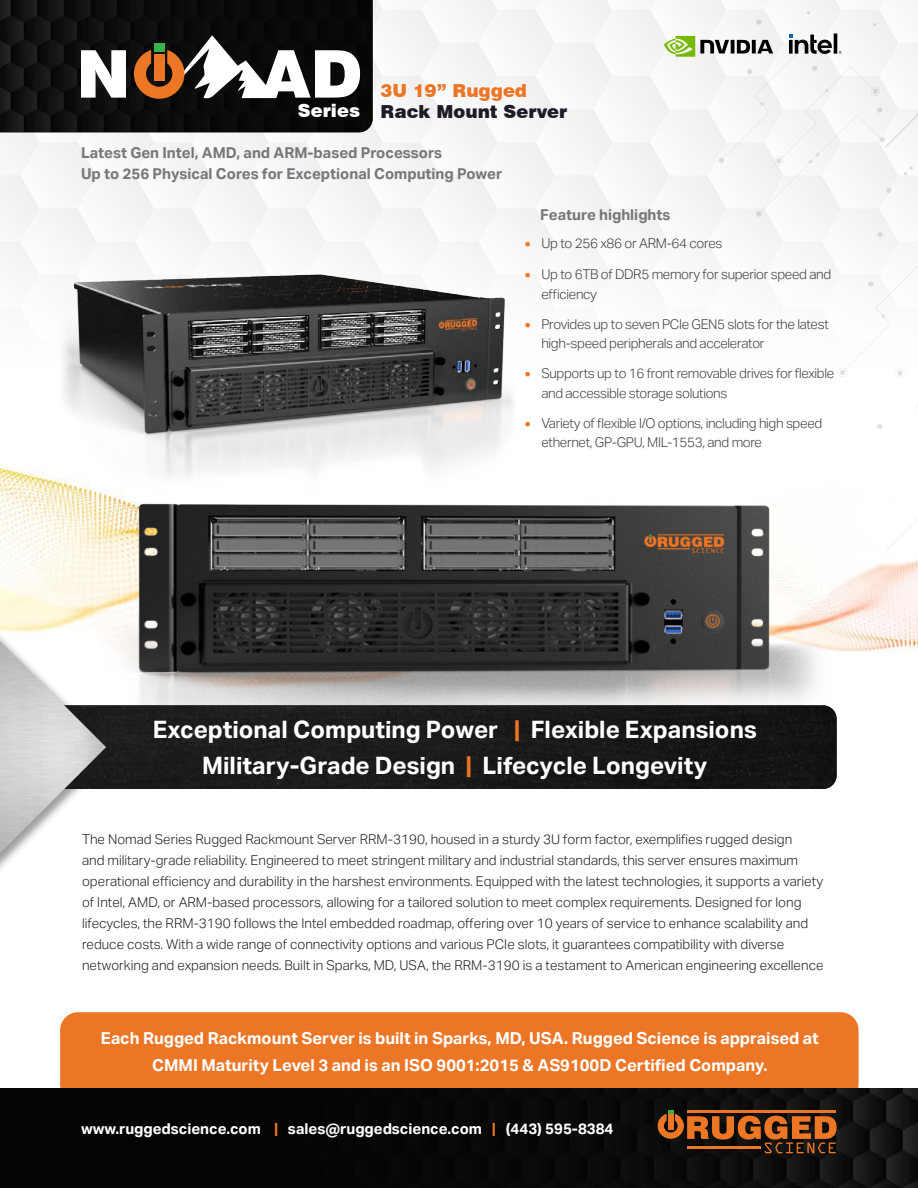
<style>
.page{position:relative;width:918px;height:1188px;background:#fff}
.page>*{position:absolute;margin:0;border:0;box-sizing:border-box;transform-origin:0 0}
.t1{font:900 65.85px "Swiss 721 BT";color:#fff}
.t2{font:700 24px "Aktiv Grotesk";color:#fff}
.t3{font:900 18px "Swiss 721 BT";color:#1f1a26}
.t4{font:900 18px "Swiss 721 BT";color:#ed7626}
.t5{font:900 18px "Swiss 721 BT";color:#fff}
.t6{font:700 16.5px/27px "Aktiv Grotesk";color:#fff;text-align:center}
.description{font:700 15px "Aktiv Grotesk";color:#76787b}
.t7{font:700 15px "Aktiv Grotesk";color:#fff}
.t8{font:300 13.5px/21px "Aktiv Grotesk";color:#1f1a26}
.t9{font:300 13.5px/19.5px "Aktiv Grotesk";letter-spacing:-.025em;color:#3e3e3f}
.s1{font-weight:400;font-size:16.5px;color:#f47521}
.s2{color:#ed7626}
.s3{color:#ed7625}
.s4{color:#f2f3f4}
</style>
<div class="page">
<img style="left:0;top:467px;width:918px;height:185px">
<div style="left:60px;top:1012px;width:799px;height:90px;background:#ed7626;border-radius:18px"></div>
<img style="left:0;top:1089px;width:918px;height:99px">
<div style="left:118px;top:717px;width:719px;height:72px;background:#1a1a1a"></div>
<img style="left:49px;top:226px;width:482px;height:269px">
<img style="left:0;top:0;width:373px;height:132px">
<svg style="left:658px;top:1110px;width:179px;height:43px;background:#743e18"></svg>
<div style="left:0;top:577px;width:118px;height:350px;background:#231f20;opacity:.44"></div>
<img style="left:0;top:641px;width:106px;height:212px">
<svg style="left:612px;top:0;width:306px;height:565px"></svg>
<img style="left:81px;top:483px;width:756px;height:234px">
<svg style="left:134px;top:35px;width:142px;height:64px"></svg>
<div style="left:154px;top:54px;width:10px;height:27px;background:#ed7625"></div>
<div style="left:154px;top:43px;width:10px;height:9px;background:#3db149"></div>
<h1 class="t1" style="left:76px;top:34px;width:56px">N</h1>
<h1 class="t1" style="left:262px;top:34px;width:102px">AD</h1>
<p class="t4" style="left:381px;top:80px;width:148px">3U 19” Rugged</p>
<p class="t5" style="left:298px;top:100px;width:64px">Series</p>
<p class="t3" style="left:381px;top:101px;width:188px">Rack Mount Server</p>
<p class="description" style="left:81px;top:144px;width:363px">Latest Gen Intel, AMD, and ARM-based Processors</p>
<p class="description" style="left:81px;top:165px;width:423px">Up to 256 Physical Cores for Exceptional Computing Power</p>
<p class="description" style="left:540px;top:206px;width:132px">Feature highlights</p>
<p class="t9" style="left:525px;top:233px;width:199px"><span class="s1">•</span> Up to 256 x86 or ARM-64 cores</p>
<p class="t9" style="left:541px;top:265px;width:291px;text-indent:-16px"><span class="s1">•</span> Up to 6TB of DDR5 memory for superior speed and efficiency</p>
<p class="t9" style="left:541px;top:314px;width:289px;text-indent:-16px"><span class="s1">•</span> Provides up to seven PCIe GEN5 slots for the latest high-speed peripherals and accelerator</p>
<p class="t9" style="left:541px;top:364px;width:294px;text-indent:-16px"><span class="s1">•</span> Supports up to 16 front removable drives for flexible and accessible storage solutions</p>
<p class="t9" style="left:541px;top:413px;width:282px;text-indent:-16px"><span class="s1">•</span> Variety of flexible I/O options, including high speed ethernet, GP-GPU, MIL-1553, and more</p>
<p class="t2" style="left:153px;top:715px;width:606px">Exceptional Computing Power <span class="s2">|</span> Flexible Expansions</p>
<p class="t2" style="left:202px;top:751px;width:507px">Military-Grade Design <span class="s2">|</span> Lifecycle Longevity</p>
<p class="t8" style="left:82px;top:829px;width:743px">The Nomad Series Rugged Rackmount Server RRM-3190, housed in a sturdy 3U form factor, exemplifies rugged design<br>and military-grade reliability. Engineered to meet stringent military and industrial standards, this server ensures maximum operational efficiency and durability in the harshest environments. Equipped with the latest technologies, it supports a variety of Intel, AMD, or ARM-based processors, allowing for a tailored solution to meet complex requirements. Designed for long lifecycles, the RRM-3190 follows the Intel embedded roadmap, offering over 10 years of service to enhance scalability and reduce costs. With a wide range of connectivity options and various PCIe slots, it guarantees compatibility with diverse networking and expansion needs. Built in Sparks, MD, USA, the RRM-3190 is a testament to American engineering excellence</p>
<p class="t6" style="left:101px;top:1025px;width:720px">Each Rugged Rackmount Server is built in Sparks, MD, USA. Rugged Science is appraised at<br>CMMI Maturity Level 3 and is an ISO 9001:2015 &amp; AS9100D Certified Company.</p>
<p class="t7" style="left:81px;top:1120px;width:534px">www.ruggedscience.com <span class="s3">|</span> sales<span class="s4">@</span>ruggedscience.com <span class="s3">|</span> (443) 595-8384</p>
</div>
